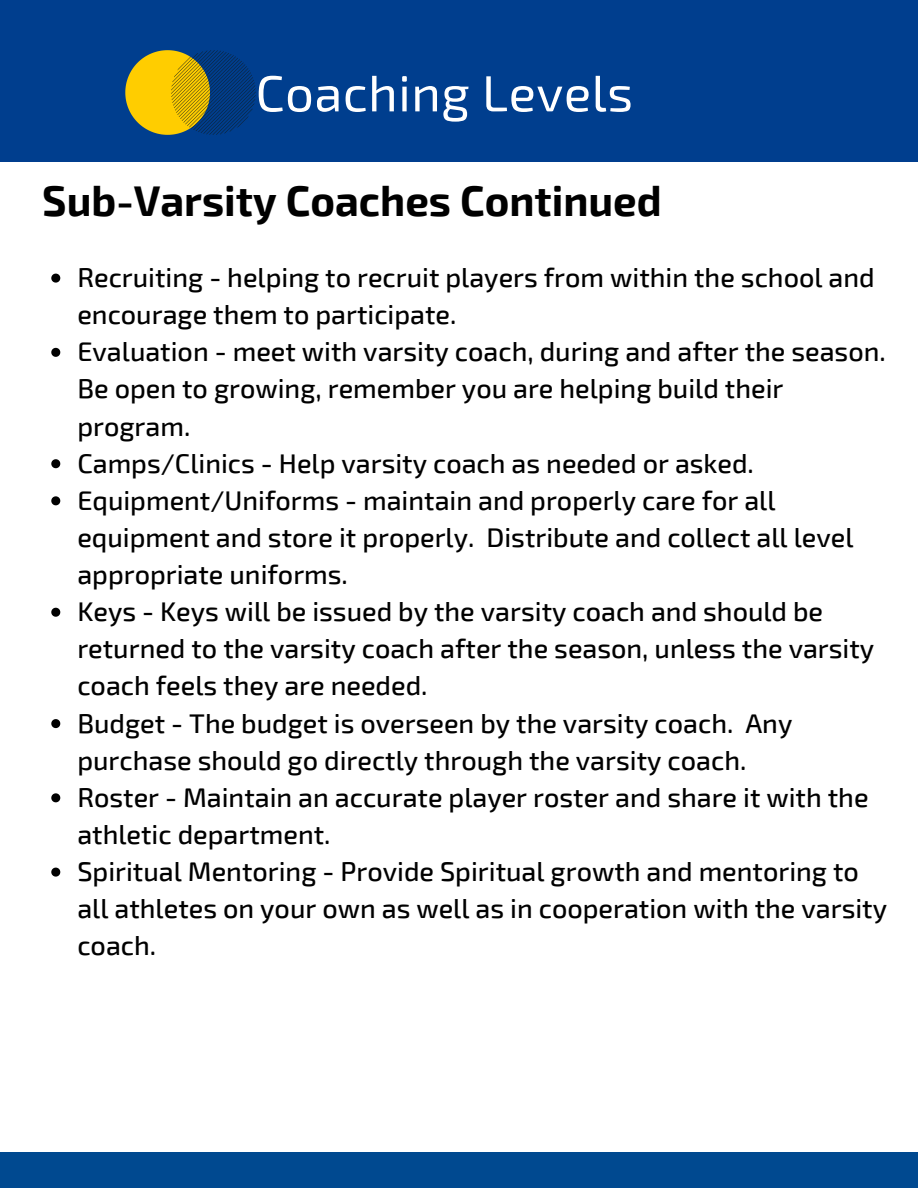
<style>
.page{position:relative;width:918px;height:1188px;background:#fff}
.page>*{position:absolute;margin:0;border:0;box-sizing:border-box;transform-origin:0 0}
.t1{font:50.85px "Exo 2";letter-spacing:.01em;color:#fff}
.t2{font:700 42px "Exo 2";color:#000}
.t3{font:500 27px/37.2px "Exo 2";color:#000}
</style>
<div class="page">
<div style="left:0;top:1153px;width:918px;height:35px;background:#004990"></div>
<div style="left:0;top:0;width:918px;height:162px;background:#003e8e"></div>
<svg style="left:125px;top:50px;width:131px;height:85px"></svg>
<svg style="left:51px;top:274px;width:9px;height:9px"></svg>
<svg style="left:51px;top:348px;width:9px;height:9px"></svg>
<svg style="left:51px;top:459px;width:9px;height:9px"></svg>
<svg style="left:51px;top:496px;width:9px;height:9px"></svg>
<svg style="left:51px;top:608px;width:9px;height:9px"></svg>
<svg style="left:51px;top:719px;width:9px;height:9px"></svg>
<svg style="left:51px;top:793px;width:9px;height:9px"></svg>
<svg style="left:51px;top:868px;width:9px;height:9px"></svg>
<p class="t1" style="left:256px;top:61px;width:379px">Coaching Levels</p>
<p class="t2" style="left:42px;top:174px;width:621px">Sub-Varsity Coaches Continued</p>
<p class="t3" style="left:77px;top:258px;width:799px">Recruiting - helping to recruit players from within the school and encourage them to participate.</p>
<p class="t3" style="left:77px;top:332px;width:810px">Evaluation - meet with varsity coach, during and after the season.<br>Be open to growing, remember you are helping build their program.</p>
<p class="t3" style="left:77px;top:443px;width:678px">Camps/Clinics - Help varsity coach as needed or asked.</p>
<p class="t3" style="left:77px;top:480px;width:778px">Equipment/Uniforms - maintain and properly care for all equipment and store it properly. Distribute and collect all level appropriate uniforms.</p>
<p class="t3" style="left:77px;top:592px;width:798px">Keys - Keys will be issued by the varsity coach and should be returned to the varsity coach after the season, unless the varsity coach feels they are needed.</p>
<p class="t3" style="left:77px;top:703px;width:717px">Budget - The budget is overseen by the varsity coach. Any purchase should go directly through the varsity coach.</p>
<p class="t3" style="left:77px;top:777px;width:793px">Roster - Maintain an accurate player roster and share it with the athletic department.</p>
<p class="t3" style="left:77px;top:852px;width:811px">Spiritual Mentoring - Provide Spiritual growth and mentoring to all athletes on your own as well as in cooperation with the varsity coach.</p>
</div>
